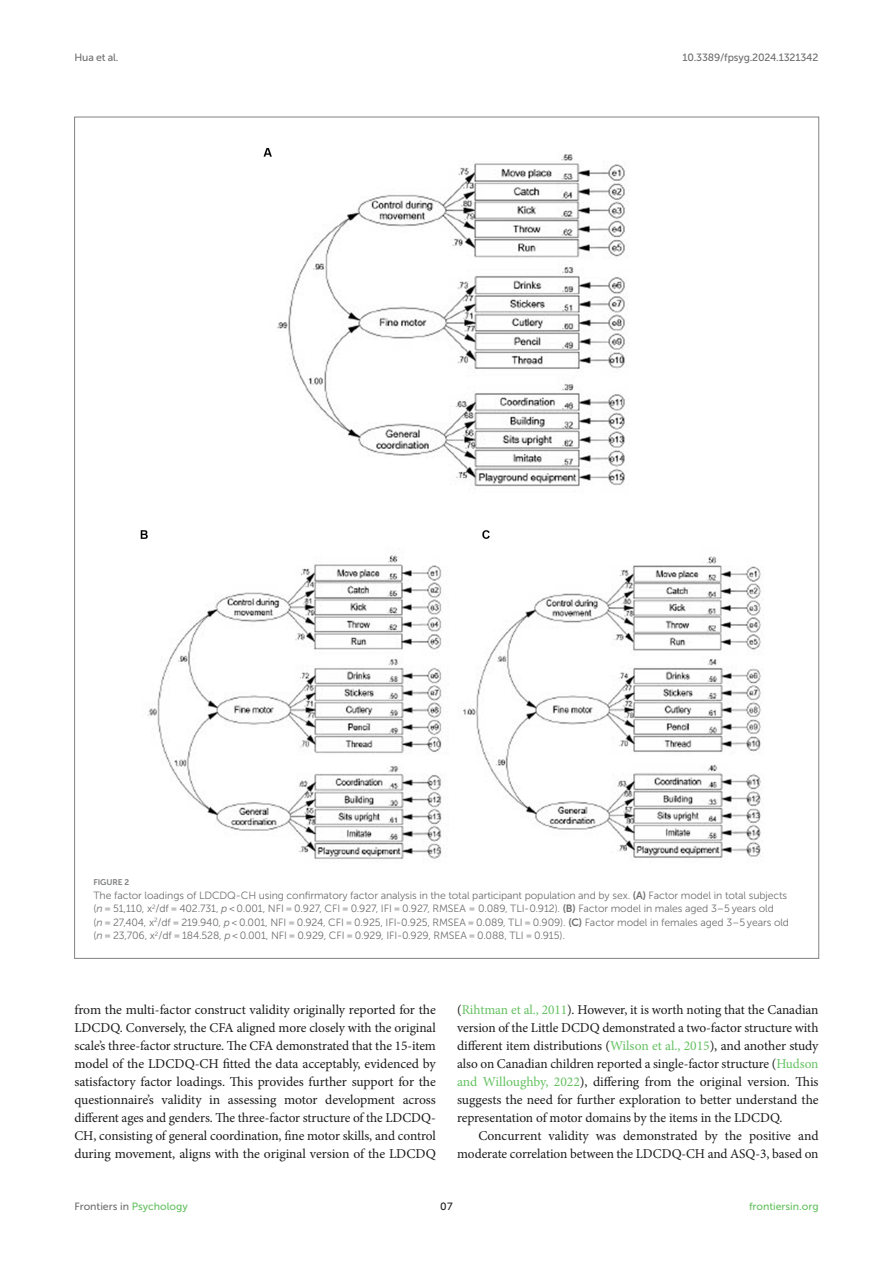
<style>
.page{position:relative;width:893px;height:1263px;background:#fff}
.page>*{position:absolute;margin:0;border:0;box-sizing:border-box;transform-origin:0 0}
.TEXT{font:13.5px/18px "Minion Pro";letter-spacing:-.005em;color:#1b1c1b;text-align:justify}
.FIG_LEG{font:10.5px/13.5px "Museo Sans 300";letter-spacing:-.01em;color:#706f70}
.t1{font:10.5px "Museo Sans 500";letter-spacing:-.015em;color:#706f70}
.t2{font:10.5px "Museo Sans 500";color:#65c161}
.t3{font:10.5px "Museo Sans 500";color:#1b1c1b}
.FIG_HD{font:8.25px "Museo Sans 700";letter-spacing:-.01em;color:#7e7f7f}
.s1{font-family:"Museo Sans 700"}
.s2{font-style:italic}
.s3{color:#65c161}
</style>
<div class="page">
<img style="left:140px;top:148px;width:621px;height:711px">
<p class="t1" style="left:74px;top:51px;width:45px">Hua et al.</p>
<p class="t1" style="left:682px;top:51px;width:138px">10.3389/fpsyg.2024.1321342</p>
<p class="FIG_HD" style="left:94px;top:878px;width:37px">FIGURE 2</p>
<p class="FIG_LEG" style="left:94px;top:889px;width:697px">The factor loadings of LDCDQ-CH using confirmatory factor analysis in the total participant population and by sex. <span class="s1">(A)</span> Factor model in total subjects (<span class="s2">n</span> = 51,110, x<sup>2</sup>/df = 402.731, <span class="s2">p</span> &lt; 0.001, NFI = 0.927, CFI = 0.927, IFI = 0.927, RMSEA = 0.089, TLI-0.912). <span class="s1">(B)</span> Factor model in males aged 3–5 years old<br>(<span class="s2">n</span> = 27,404, x<sup>2</sup>/df = 219.940, <span class="s2">p</span> &lt; 0.001, NFI = 0.924, CFI = 0.925, IFI-0.925, RMSEA = 0.089, TLI = 0.909). <span class="s1">(C)</span> Factor model in females aged 3–5 years old (<span class="s2">n</span> = 23,706, x<sup>2</sup>/df = 184.528, <span class="s2">p</span> &lt; 0.001, NFI = 0.929, CFI = 0.929, IFI-0.929, RMSEA = 0.088, TLI = 0.915).</p>
<p class="TEXT" style="left:74px;top:1001px;width:363px">from the multi-factor construct validity originally reported for the LDCDQ. Conversely, the CFA aligned more closely with the original scale’s three-factor structure. The CFA demonstrated that the 15-item model of the LDCDQ-CH fitted the data acceptably, evidenced by satisfactory factor loadings. This provides further support for the questionnaire’s validity in assessing motor development across different ages and genders. The three-factor structure of the LDCDQ-CH, consisting of general coordination, fine motor skills, and control during movement, aligns with the original version of the LDCDQ</p>
<p class="TEXT" style="left:457px;top:1001px;width:363px">(<span class="s3">Rihtman et al., 2011</span>). However, it is worth noting that the Canadian version of the Little DCDQ demonstrated a two-factor structure with different item distributions (<span class="s3">Wilson et al., 2015</span>), and another study also on Canadian children reported a single-factor structure (<span class="s3">Hudson and Willoughby, 2022</span>), differing from the original version. This suggests the need for further exploration to better understand the representation of motor domains by the items in the LDCDQ.</p>
<p class="TEXT" style="left:457px;top:1127px;width:363px;text-align:right">Concurrent validity was demonstrated by the positive and moderate correlation between the LDCDQ-CH and ASQ-3, based on</p>
<p class="t1" style="left:74px;top:1200px;width:115px">Frontiers in <span class="s3">Psychology</span></p>
<p class="t3" style="left:440px;top:1200px;width:14px">07</p>
<p class="t2" style="left:749px;top:1200px;width:71px">frontiersin.org</p>
</div>
